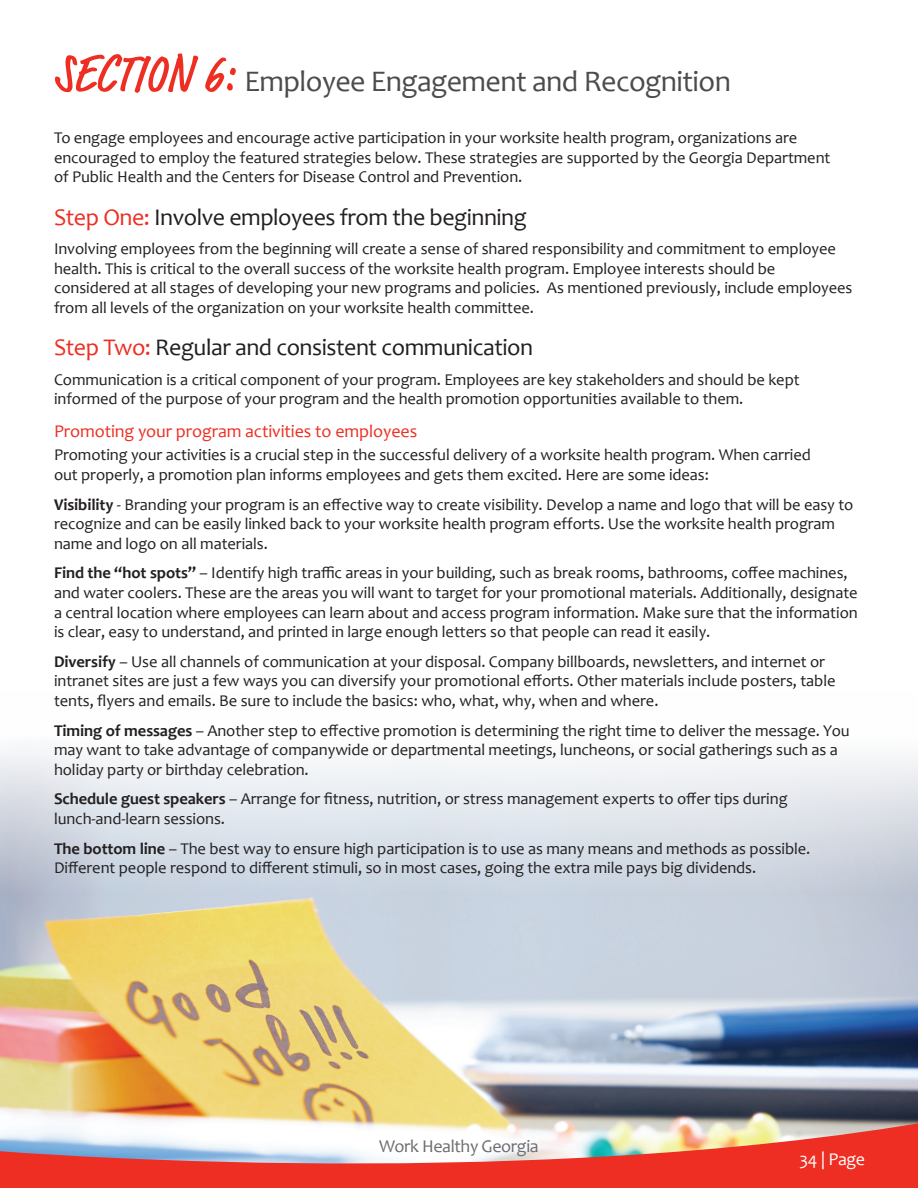
<style>
.page{position:relative;width:918px;height:1188px;background:#fff}
.page>*{position:absolute;margin:0;border:0;box-sizing:border-box;transform-origin:0 0}
.t1{font:30px "Candara";letter-spacing:-.02em;color:#4b4c4d}
.t2{font:24px "Candara";letter-spacing:-.02em;color:#231f20}
.t3{font:18px "Candara";letter-spacing:-.005em;color:#ee2e22}
.t4{font:18px "Candara";letter-spacing:-.02em;color:#6c6d70}
.t5{font:18px "Candara";letter-spacing:-.02em;color:#fff}
.t6{font:16.5px/19.5px "Candara";letter-spacing:-.005em;color:#231f20}
.s1{font-family:"Market";font-weight:500;font-stretch:condensed;font-size:54px;color:#ee2e22}
.s2{color:#ee2e22}
.s3{font-weight:700}
</style>
<div class="page">
<img style="left:0;top:751px;width:918px;height:368px">
<svg style="left:0;top:1119px;width:918px;height:69px"></svg>
<h1 class="t1" style="left:54px;top:62px;width:678px"><span class="s1">SECTION 6:</span> Employee Engagement and Recognition</h1>
<p class="t6" style="left:54px;top:128px;width:778px">To engage employees and encourage active participation in your worksite health program, organizations are encouraged to employ the featured strategies below. These strategies are supported by the Georgia Department of Public Health and the Centers for Disease Control and Prevention.</p>
<h2 class="t2" style="left:54px;top:202px;width:474px"><span class="s2">Step One:</span> Involve employees from the beginning</h2>
<p class="t6" style="left:54px;top:239px;width:800px">Involving employees from the beginning will create a sense of shared responsibility and commitment to employee health. This is critical to the overall success of the worksite health program. Employee interests should be considered at all stages of developing your new programs and policies. As mentioned previously, include employees from all levels of the organization on your worksite health committee.</p>
<h2 class="t2" style="left:54px;top:332px;width:481px"><span class="s2">Step Two:</span> Regular and consistent communication</h2>
<p class="t6" style="left:54px;top:370px;width:747px">Communication is a critical component of your program. Employees are key stakeholders and should be kept informed of the purpose of your program and the health promotion opportunities available to them.</p>
<p class="t3" style="left:54px;top:420px;width:365px">Promoting your program activities to employees</p>
<p class="t6" style="left:54px;top:445px;width:758px">Promoting your activities is a crucial step in the successful delivery of a worksite health program. When carried out properly, a promotion plan informs employees and gets them excited. Here are some ideas:</p>
<p class="t6" style="left:54px;top:494px;width:801px"><span class="s3">Visibility</span> - Branding your program is an effective way to create visibility. Develop a name and logo that will be easy to recognize and can be easily linked back to your worksite health program efforts. Use the worksite health program name and logo on all materials.</p>
<p class="t6" style="left:54px;top:563px;width:805px"><span class="s3">Find the “hot spots”</span> – Identify high traffic areas in your building, such as break rooms, bathrooms, coffee machines, and water coolers. These are the areas you will want to target for your promotional materials. Additionally, designate a central location where employees can learn about and access program information. Make sure that the information is clear, easy to understand, and printed in large enough letters so that people can read it easily.</p>
<p class="t6" style="left:54px;top:652px;width:783px"><span class="s3">Diversify</span> – Use all channels of communication at your disposal. Company billboards, newsletters, and internet or intranet sites are just a few ways you can diversify your promotional efforts. Other materials include posters, table tents, flyers and emails. Be sure to include the basics: who, what, why, when and where.</p>
<p class="t6" style="left:54px;top:720px;width:797px"><span class="s3">Timing of messages</span> – Another step to effective promotion is determining the right time to deliver the message. You may want to take advantage of companywide or departmental meetings, luncheons, or social gatherings such as a holiday party or birthday celebration.</p>
<p class="t6" style="left:54px;top:789px;width:735px"><span class="s3">Schedule guest speakers</span> – Arrange for fitness, nutrition, or stress management experts to offer tips during lunch-and-learn sessions.</p>
<p class="t6" style="left:54px;top:838px;width:756px"><span class="s3">The bottom line</span> – The best way to ensure high participation is to use as many means and methods as possible.<br>Different people respond to different stimuli, so in most cases, going the extra mile pays big dividends.</p>
<p class="t4" style="left:379px;top:1134px;width:161px">Work Healthy Georgia</p>
<p class="t5" style="left:800px;top:1148px;width:67px">34 | Page</p>
</div>
